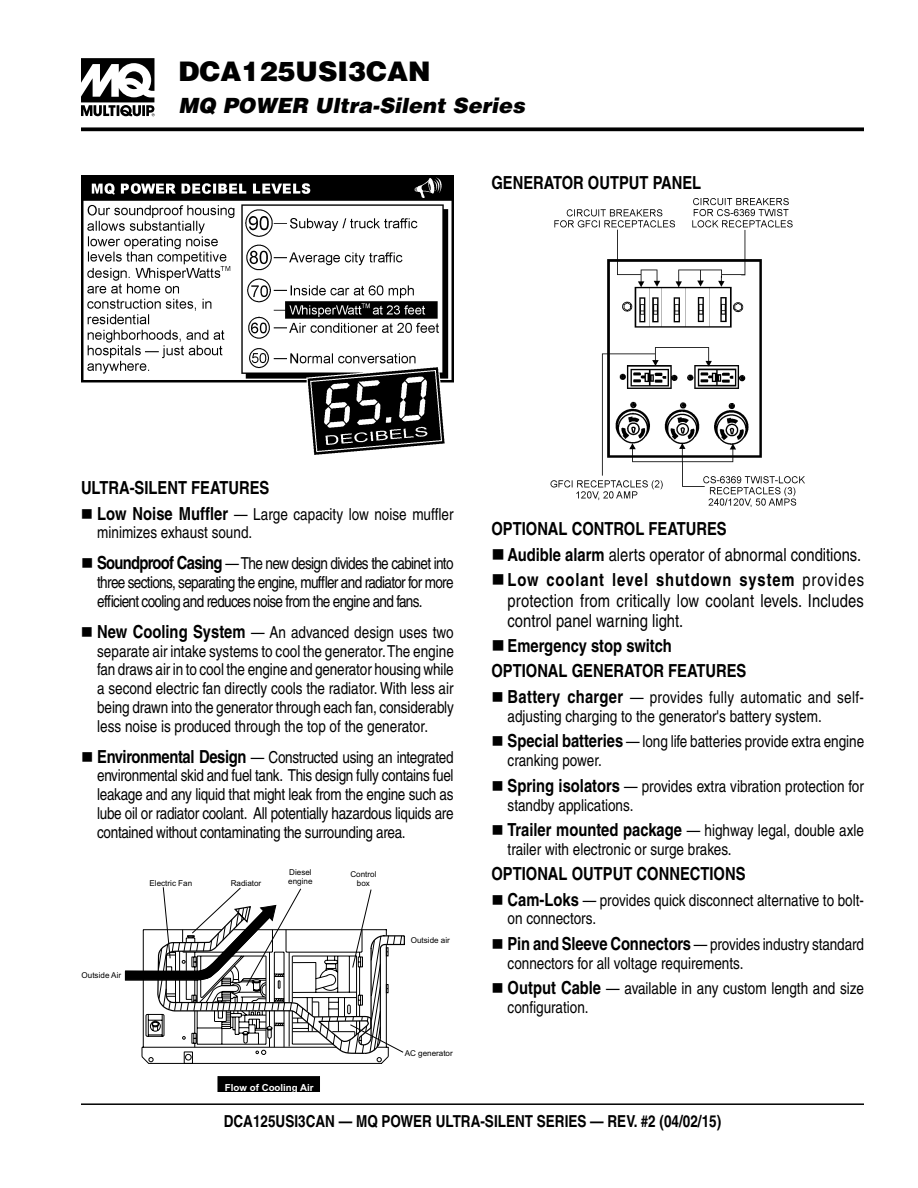
<style>
.page{position:relative;width:918px;height:1188px;background:#fff}
.page>*{position:absolute;margin:0;border:0;box-sizing:border-box;transform-origin:0 0}
.t1{font:900 27px "Helvetica";color:#000}
.t2{font:italic 900 21px "Helvetica";color:#000}
.t3{font:700 condensed 18px/24.9px "Helvetica";color:#000}
.t4{font:700 condensed 18px/25.7px "Helvetica";letter-spacing:.035em;color:#000}
.t5{font:condensed 18px/20.2px "Helvetica";letter-spacing:.01em;color:#000}
.t6{font:condensed 16.5px/18.8px "Helvetica";color:#000}
.t7{font:700 condensed 16.5px "Helvetica";color:#000}
.t8{font:700 9.75px "Arial";color:#fff}
.t9{font:8.1px/9px "Arial";color:#000}
.s1{font-weight:700;font-size:18px}
.s2{font-weight:400}
</style>
<div class="page">
<hr style="left:81px;top:1103px;width:783px;height:2px;background:#000">
<svg style="left:81px;top:127px;width:783px;height:4px;fill:#000"></svg>
<svg style="left:81px;top:58px;width:74px;height:58px"></svg>
<img style="left:81px;top:176px;width:373px;height:279px">
<svg style="left:125px;top:887px;width:280px;height:177px"></svg>
<div style="left:218px;top:1076px;width:102px;height:16px;background:#000"></div>
<img style="left:551px;top:199px;width:254px;height:308px">
<h1 class="t1" style="left:178px;top:54px;width:254px">DCA125USI3CAN</h1>
<p class="t2" style="left:179px;top:92px;width:348px">MQ POWER Ultra-Silent Series</p>
<p class="t3" style="left:491px;top:170px;width:211px">GENERATOR OUTPUT PANEL</p>
<p class="t3" style="left:81px;top:475px;width:190px">ULTRA-SILENT FEATURES</p>
<p class="t6" style="left:97px;top:504px;width:358px"><span class="s1">Low Noise Muffler</span> — Large capacity low noise muffler minimizes exhaust sound.</p>
<p class="t6" style="left:97px;top:554px;width:358px;text-align:justify"><span class="s1">Soundproof Casing</span> — The new design divides the cabinet into three sections, separating the engine, muffler and radiator for more efficient cooling and reduces noise from the engine and fans.</p>
<p class="t6" style="left:97px;top:623px;width:358px;text-align:justify"><span class="s1">New Cooling System</span> — An advanced design uses two separate air intake systems to cool the generator. The engine fan draws air in to cool the engine and generator housing while a second electric fan directly cools the radiator. With less air being drawn into the generator through each fan, considerably less noise is produced through the top of the generator.</p>
<p class="t6" style="left:97px;top:747px;width:358px;text-align:justify"><span class="s1">Environmental Design</span> — Constructed using an integrated environmental skid and fuel tank. This design fully contains fuel leakage and any liquid that might leak from the engine such as lube oil or radiator coolant. All potentially hazardous liquids are contained without contaminating the surrounding area.</p>
<p class="t9" style="left:82px;top:971px;width:41px">Outside Air</p>
<p class="t9" style="left:150px;top:879px;width:44px">Electric Fan</p>
<p class="t9" style="left:231px;top:879px;width:32px">Radiator</p>
<p class="t9" style="left:288px;top:869px;width:26px">Diesel engine</p>
<p class="t9" style="left:350px;top:870px;width:28px;text-align:center">Control box</p>
<p class="t9" style="left:411px;top:936px;width:41px">Outside air</p>
<p class="t8" style="left:225px;top:1083px;width:90px">Flow of Cooling Air</p>
<p class="t9" style="left:405px;top:1050px;width:50px">AC generator</p>
<p class="t4" style="left:508px;top:516px;width:358px;text-indent:-16px">OPTIONAL CONTROL FEATURES<br>Audible alarm <span class="s2">alerts operator of abnormal conditions.<br></span>Low coolant level shutdown system <span class="s2">provides</span></p>
<p class="t5" style="left:508px;top:590px;width:358px">protection from critically low coolant levels. Includes control panel warning light.</p>
<p class="t3" style="left:491px;top:633px;width:257px;text-indent:16px">Emergency stop switch<br>OPTIONAL GENERATOR FEATURES</p>
<p class="t6" style="left:508px;top:688px;width:358px"><span class="s1">Battery charger</span> — provides fully automatic and self&shy;adjusting charging to the generator's battery system.</p>
<p class="t6" style="left:508px;top:732px;width:358px"><span class="s1">Special batteries</span> — long life batteries provide extra engine cranking power.</p>
<p class="t6" style="left:508px;top:777px;width:358px"><span class="s1">Spring isolators</span> — provides extra vibration protection for standby applications.</p>
<p class="t6" style="left:508px;top:821px;width:358px"><span class="s1">Trailer mounted package</span> — highway legal, double axle trailer with electronic or surge brakes.</p>
<p class="t3" style="left:491px;top:861px;width:256px">OPTIONAL OUTPUT CONNECTIONS</p>
<p class="t6" style="left:508px;top:890px;width:358px"><span class="s1">Cam-Loks</span> — provides quick disconnect alternative to bolt&shy;on connectors.</p>
<p class="t6" style="left:508px;top:935px;width:358px"><span class="s1">Pin and Sleeve Connectors</span> — provides industry standard connectors for all voltage requirements.</p>
<p class="t6" style="left:508px;top:979px;width:358px"><span class="s1">Output Cable</span> — available in any custom length and size configuration.</p>
<p class="t7" style="left:224px;top:1111px;width:499px">DCA125USI3CAN — MQ POWER ULTRA-SILENT SERIES — REV. #2 (04/02/15)</p>
</div>
